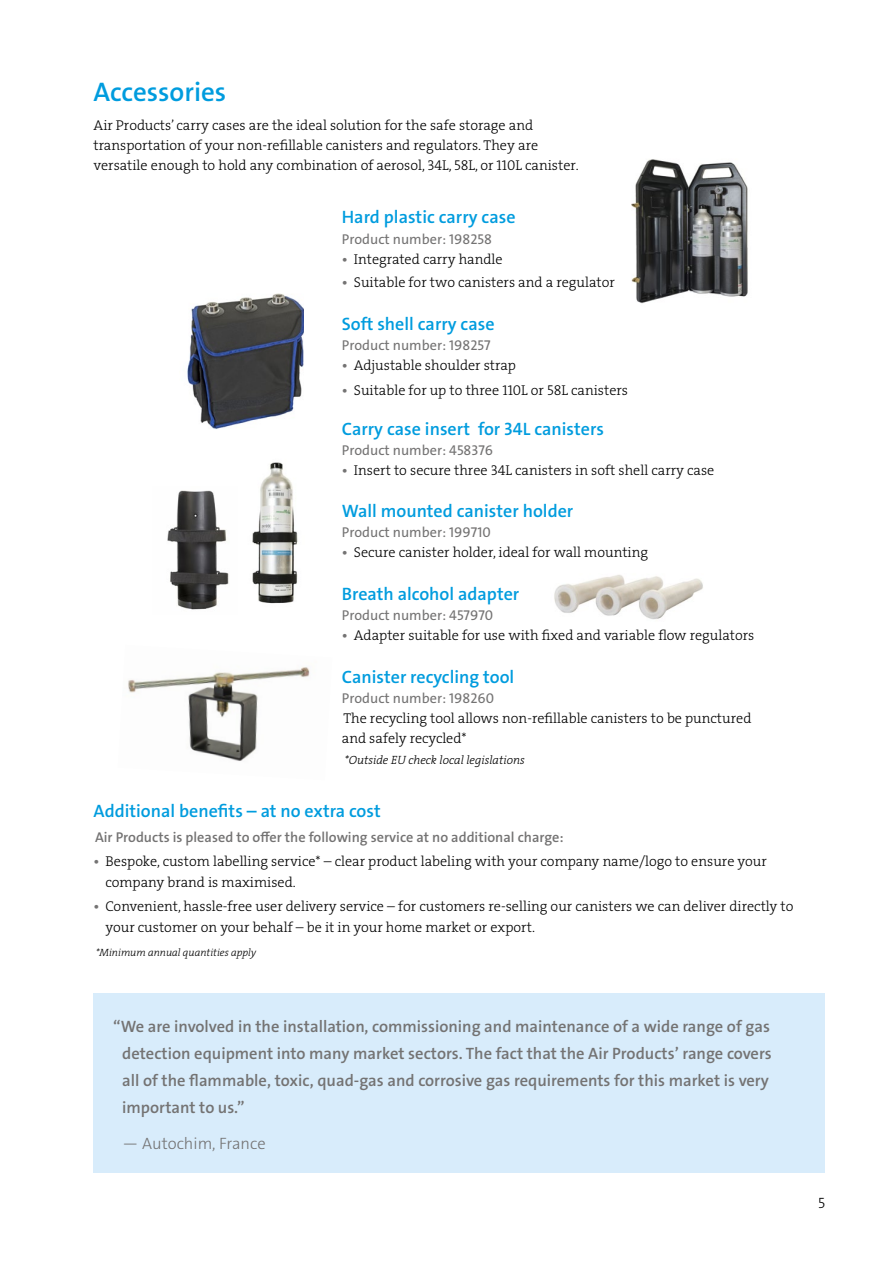
<style>
.page{position:relative;width:893px;height:1263px;background:#fff}
.page>*{position:absolute;margin:0;border:0;box-sizing:border-box;transform-origin:0 0}
.t1{font:600 27px "The Sans LF";color:#009cde}
.t2{font:600 18px "The Sans LF";color:#009cde}
.t3{font:600 16.5px/27px "The Sans LF";color:#747373}
.t4{font:300 16.5px "The Sans LF";color:#747373}
.t5{font:300 15px "The Sans LF";color:#000}
.t6{font:14.25px/20.2px "The Serif LP3 Lig";color:#000}
.t7{font:14.25px "The Sans LF";color:#747373}
.t8{font:600 14.25px "The Sans LF";color:#747373}
.t9{font:12px "The Serif LP3 Lig IT";color:#000}
.t10{font:10.5px "The Serif LP3 Lig IT";color:#000}
.s1{font-family:"The Serif LP6 Se Bld";color:#747373}
</style>
<div class="page">
<div style="left:94px;top:993px;width:731px;height:180px;background:#d8ecfb"></div>
<img style="left:128px;top:667px;width:182px;height:94px">
<img style="left:632px;top:159px;width:116px;height:145px">
<img style="left:187px;top:293px;width:116px;height:136px">
<img style="left:252px;top:462px;width:46px;height:142px">
<img style="left:167px;top:490px;width:62px;height:120px">
<img style="left:554px;top:575px;width:149px;height:45px">
<h1 class="t1" style="left:94px;top:74px;width:134px">Accessories</h1>
<p class="t6" style="left:94px;top:115px;width:487px">Air Products’ carry cases are the ideal solution for the safe storage and transportation of your non-refillable canisters and regulators. They are versatile enough to hold any combination of aerosol, 34L, 58L, or 110L canister.</p>
<p class="t2" style="left:342px;top:206px;width:175px">Hard plastic carry case</p>
<p class="t7" style="left:342px;top:230px;width:152px">Product number: 198258</p>
<p class="t6" style="left:342px;top:249px;width:162px"><span class="s1">•</span> Integrated carry handle</p>
<p class="t6" style="left:342px;top:272px;width:275px"><span class="s1">•</span> Suitable for two canisters and a regulator</p>
<p class="t2" style="left:342px;top:312px;width:154px">Soft shell carry case</p>
<p class="t7" style="left:342px;top:336px;width:150px">Product number: 198257</p>
<p class="t6" style="left:342px;top:355px;width:176px"><span class="s1">•</span> Adjustable shoulder strap</p>
<p class="t6" style="left:342px;top:380px;width:288px"><span class="s1">•</span> Suitable for up to three 110L or 58L canisters</p>
<p class="t2" style="left:342px;top:417px;width:264px">Carry case insert for 34L canisters</p>
<p class="t7" style="left:342px;top:441px;width:153px">Product number: 458376</p>
<p class="t6" style="left:342px;top:460px;width:374px"><span class="s1">•</span> Insert to secure three 34L canisters in soft shell carry case</p>
<p class="t2" style="left:342px;top:499px;width:233px">Wall mounted canister holder</p>
<p class="t7" style="left:342px;top:523px;width:150px">Product number: 199710</p>
<p class="t6" style="left:342px;top:543px;width:308px"><span class="s1">•</span> Secure canister holder, ideal for wall mounting</p>
<p class="t2" style="left:342px;top:582px;width:179px">Breath alcohol adapter</p>
<p class="t7" style="left:342px;top:606px;width:153px">Product number: 457970</p>
<p class="t6" style="left:342px;top:625px;width:414px"><span class="s1">•</span> Adapter suitable for use with fixed and variable flow regulators</p>
<p class="t2" style="left:342px;top:665px;width:174px">Canister recycling tool</p>
<p class="t7" style="left:342px;top:689px;width:154px">Product number: 198260</p>
<p class="t6" style="left:342px;top:708px;width:411px">The recycling tool allows non-refillable canisters to be punctured and safely recycled*</p>
<p class="t9" style="left:344px;top:752px;width:182px">*Outside EU check local legislations</p>
<p class="t2" style="left:94px;top:799px;width:289px">Additional benefits – at no extra cost</p>
<p class="t8" style="left:95px;top:828px;width:470px">Air Products is pleased to offer the following service at no additional charge:</p>
<p class="t6" style="left:106px;top:851px;width:663px;text-indent:-12px"><span class="s1">•</span> Bespoke, custom labelling service* – clear product labeling with your company name/logo to ensure your company brand is maximised.</p>
<p class="t6" style="left:106px;top:896px;width:689px;text-indent:-12px"><span class="s1">•</span> Convenient, hassle-free user delivery service – for customers re-selling our canisters we can deliver directly to your customer on your behalf – be it in your home market or export.</p>
<p class="t10" style="left:96px;top:946px;width:162px">*Minimum annual quantities apply</p>
<p class="t3" style="left:122px;top:1013px;width:651px;text-indent:-9px">“We are involved in the installation, commissioning and maintenance of a wide range of gas detection equipment into many market sectors. The fact that the Air Products’ range covers all of the flammable, toxic, quad-gas and corrosive gas requirements for this market is very important to us.”</p>
<p class="t4" style="left:122px;top:1133px;width:145px">— Autochim, France</p>
<p class="t5" style="left:818px;top:1193px;width:8px">5</p>
</div>
